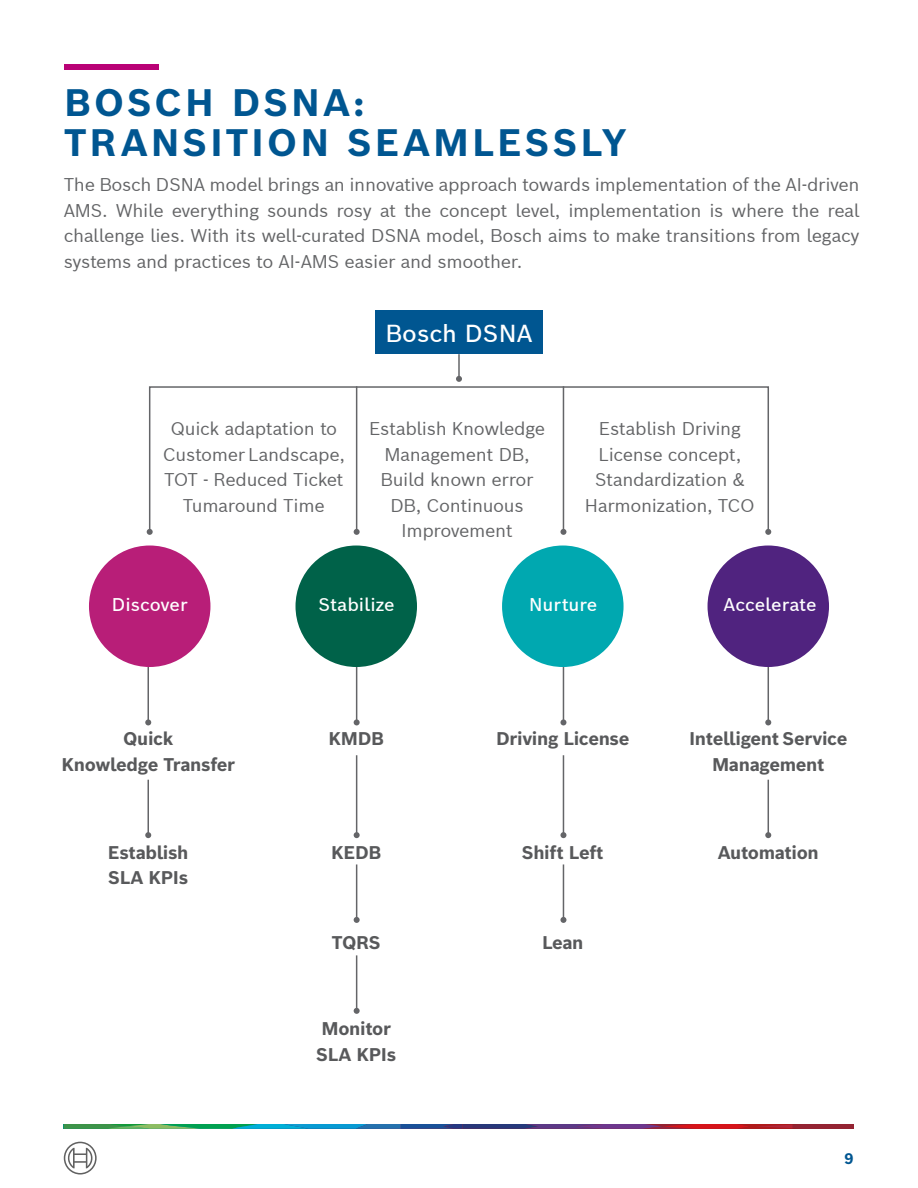
<style>
.page{position:relative;width:918px;height:1188px;background:#fff}
.page>*{position:absolute;margin:0;border:0;box-sizing:border-box;transform-origin:0 0}
.t1{font:700 37.5px/39.9px "Bosch Sans";letter-spacing:.08em;color:#005691}
.t2{font:500 24px "Bosch Sans";color:#fff}
.t3{font:18px/25.5px "Bosch Sans";letter-spacing:-.02em;color:#636466;text-align:center}
.t4{font:700 18px/25.5px "Bosch Sans";letter-spacing:-.02em;color:#58595b;text-align:center}
.t5{font:500 18px "Bosch Sans";color:#fff}
.t6{font:700 15px "Bosch Sans";color:#005691}
</style>
<div class="page">
<svg style="left:64px;top:1124px;width:790px;height:5px;background:#525c6e"></svg>
<svg style="left:64px;top:1142px;width:33px;height:33px"></svg>
<div style="left:375px;top:311px;width:168px;height:43px;background:#005691"></div>
<div style="left:64px;top:64px;width:94px;height:6px;background:#b90276"></div>
<div style="left:89px;top:546px;width:121px;height:121px;background:#b81e78;border-radius:50%"></div>
<div style="left:502px;top:546px;width:122px;height:121px;background:#00a8b0;border-radius:50%"></div>
<div style="left:296px;top:546px;width:121px;height:121px;background:#006249;border-radius:50%"></div>
<div style="left:708px;top:546px;width:121px;height:121px;background:#50237f;border-radius:50%"></div>
<hr style="left:458px;top:354px;width:2px;height:25px;background:#646568">
<svg style="left:456px;top:376px;width:6px;height:6px"></svg>
<div style="left:149px;top:386px;width:620px;height:147px;border:2px solid #646568"></div>
<svg style="left:147px;top:529px;width:6px;height:6px"></svg>
<svg style="left:765px;top:529px;width:6px;height:6px"></svg>
<hr style="left:356px;top:386px;width:1px;height:146px;background:#646568">
<svg style="left:354px;top:529px;width:6px;height:6px"></svg>
<hr style="left:356px;top:667px;width:1px;height:55px;background:#646568">
<svg style="left:354px;top:719px;width:6px;height:6px"></svg>
<hr style="left:356px;top:755px;width:1px;height:80px;background:#646568">
<svg style="left:354px;top:832px;width:6px;height:6px"></svg>
<hr style="left:356px;top:864px;width:1px;height:56px;background:#646568">
<svg style="left:354px;top:917px;width:6px;height:6px"></svg>
<hr style="left:356px;top:955px;width:1px;height:56px;background:#646568">
<svg style="left:354px;top:1008px;width:6px;height:6px"></svg>
<hr style="left:768px;top:667px;width:1px;height:55px;background:#646568">
<svg style="left:765px;top:719px;width:6px;height:6px"></svg>
<hr style="left:768px;top:780px;width:1px;height:55px;background:#646568">
<svg style="left:765px;top:832px;width:6px;height:6px"></svg>
<hr style="left:148px;top:667px;width:1px;height:55px;background:#646568">
<svg style="left:145px;top:719px;width:6px;height:6px"></svg>
<hr style="left:148px;top:780px;width:1px;height:55px;background:#646568">
<svg style="left:145px;top:832px;width:6px;height:6px"></svg>
<hr style="left:563px;top:386px;width:1px;height:146px;background:#646568">
<svg style="left:560px;top:529px;width:6px;height:6px"></svg>
<hr style="left:563px;top:667px;width:1px;height:55px;background:#646568">
<svg style="left:560px;top:719px;width:6px;height:6px"></svg>
<hr style="left:563px;top:755px;width:1px;height:80px;background:#646568">
<svg style="left:560px;top:832px;width:6px;height:6px"></svg>
<hr style="left:563px;top:864px;width:1px;height:56px;background:#646568">
<svg style="left:560px;top:917px;width:6px;height:6px"></svg>
<h1 class="t1" style="left:64px;top:82px;width:563px">BOSCH DSNA:<br>TRANSITION SEAMLESSLY</h1>
<p class="t3" style="left:64px;top:171px;width:797px;text-align:justify">The Bosch DSNA model brings an innovative approach towards implementation of the AI-driven AMS. While everything sounds rosy at the concept level, implementation is where the real challenge lies. With its well-curated DSNA model, Bosch aims to make transitions from legacy systems and practices to AI-AMS easier and smoother.</p>
<h2 class="t2" style="left:385px;top:317px;width:149px">Bosch DSNA</h2>
<p class="t3" style="left:163px;top:415px;width:184px">Quick adaptation to<br>Customer Landscape,<br>TOT - Reduced Ticket<br>Tumaround Time</p>
<p class="t3" style="left:369px;top:415px;width:178px">Establish Knowledge<br>Management DB,<br>Build known error<br>DB, Continuous<br>Improvement</p>
<p class="t3" style="left:585px;top:415px;width:171px">Establish Driving<br>License concept,<br>Standardization &amp;<br>Harmonization, TCO</p>
<p class="t5" style="left:112px;top:592px;width:77px">Discover</p>
<p class="t5" style="left:319px;top:592px;width:78px">Stabilize</p>
<p class="t5" style="left:529px;top:592px;width:70px">Nurture</p>
<p class="t5" style="left:724px;top:592px;width:94px">Accelerate</p>
<p class="t4" style="left:61px;top:726px;width:175px">Quick<br>Knowledge Transfer</p>
<p class="t4" style="left:329px;top:726px;width:57px">KMDB</p>
<p class="t4" style="left:496px;top:726px;width:135px">Driving License</p>
<p class="t4" style="left:689px;top:726px;width:160px">Intelligent Service<br>Management</p>
<p class="t4" style="left:108px;top:839px;width:82px;text-align:left">Establish<br>SLA KPIs</p>
<p class="t4" style="left:331px;top:839px;width:51px">KEDB</p>
<p class="t4" style="left:522px;top:839px;width:83px">Shift Left</p>
<p class="t4" style="left:718px;top:839px;width:103px">Automation</p>
<p class="t4" style="left:332px;top:929px;width:50px">TQRS</p>
<p class="t4" style="left:542px;top:929px;width:43px">Lean</p>
<p class="t4" style="left:316px;top:1016px;width:81px;text-align:left">Monitor<br>SLA KPIs</p>
<p class="t6" style="left:844px;top:1149px;width:11px">9</p>
</div>
